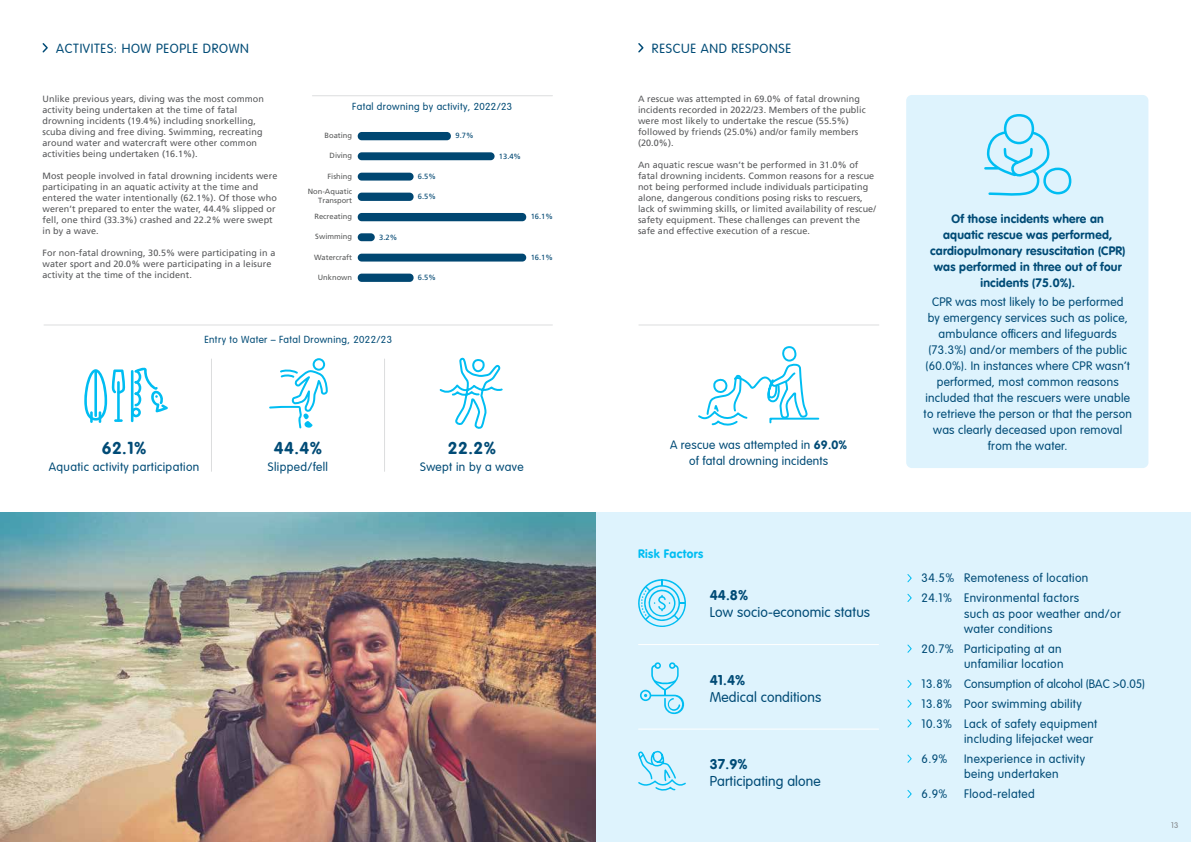
<style>
.page{position:relative;width:1191px;height:842px;background:#fff}
.page>*{position:absolute;margin:0;border:0;box-sizing:border-box;transform-origin:0 0}
.t1{font:700 17px "VAG Rounded LT Pro";color:#004b76}
.t2{font:300 14px "VAG Rounded LT Pro";letter-spacing:.01em;color:#004b76}
.t3{font:700 14px "VAG Rounded LT Pro";color:#004b76}
.t4{font:300 13px "VAG Rounded LT Pro";letter-spacing:.05em;color:#004b76}
.t5{font:300 12px/16px "VAG Rounded LT Pro";letter-spacing:.02em;color:#004b76}
.t6{font:700 12px/16px "VAG Rounded LT Pro";letter-spacing:.02em;color:#004b76;text-align:center}
.t7{font:700 12px "VAG Rounded LT Pro";letter-spacing:.035em;color:#00bdf2}
.t8{font:300 10px "VAG Rounded LT Pro";letter-spacing:.04em;color:#004b76}
.t9{font:9px/11px "Frutiger LT Pro";letter-spacing:.01em;color:#58595b}
.t10{font:300 8px "VAG Rounded LT Pro";color:#808285}
.t11{font:7.5px/9px "Frutiger";color:#595a5a;text-align:right}
.t12{font:7.5px "Frutiger";color:#004772}
.s1{font-weight:700}
</style>
<div class="page">
<div style="left:595px;top:512px;width:596px;height:330px;background:#def3fd"></div>
<img style="left:0;top:512px;width:595px;height:330px">
<hr style="left:312px;top:95px;width:240px;height:1px;background:#dcddde">
<hr style="left:44px;top:324px;width:508px;height:1px;background:#dcddde">
<hr style="left:211px;top:359px;width:1px;height:112px;background:#dcddde">
<hr style="left:384px;top:359px;width:1px;height:112px;background:#dcddde">
<svg style="left:269px;top:358px;width:59px;height:70px"></svg>
<svg style="left:439px;top:357px;width:64px;height:72px"></svg>
<svg style="left:84px;top:367px;width:84px;height:56px"></svg>
<svg style="left:358px;top:132px;width:168px;height:150px"></svg>
<div style="left:906px;top:95px;width:242px;height:373px;background:#def3fd;border-radius:6px"></div>
<svg style="left:984px;top:130px;width:88px;height:66px"></svg>
<div style="left:1004px;top:114px;width:30px;height:30px;border:3px solid #00bdf2;border-radius:50%"></div>
<svg style="left:907px;top:574px;width:5px;height:9px"></svg>
<svg style="left:907px;top:593px;width:5px;height:9px"></svg>
<svg style="left:907px;top:644px;width:5px;height:9px"></svg>
<svg style="left:907px;top:679px;width:5px;height:9px"></svg>
<svg style="left:907px;top:699px;width:5px;height:9px"></svg>
<svg style="left:907px;top:719px;width:5px;height:9px"></svg>
<svg style="left:907px;top:754px;width:5px;height:9px"></svg>
<svg style="left:907px;top:789px;width:5px;height:9px"></svg>
<hr style="left:639px;top:324px;width:240px;height:1px;background:#dcddde">
<svg style="left:696px;top:324px;width:124px;height:102px"></svg>
<svg style="left:42px;top:43px;width:6px;height:10px"></svg>
<svg style="left:638px;top:43px;width:6px;height:10px"></svg>
<hr style="left:638px;top:644px;width:240px;height:1px;background:#fff">
<hr style="left:638px;top:729px;width:240px;height:1px;background:#fff">
<svg style="left:638px;top:750px;width:48px;height:41px"></svg>
<svg style="left:638px;top:579px;width:48px;height:48px"></svg>
<svg style="left:640px;top:662px;width:44px;height:52px"></svg>
<h3 class="t4" style="left:56px;top:40px;width:194px">ACTIVITES: HOW PEOPLE DROWN</h3>
<h3 class="t4" style="left:652px;top:40px;width:141px">RESCUE AND RESPONSE</h3>
<p class="t9" style="left:43px;top:93px;width:223px">Unlike previous years, diving was the most common activity being undertaken at the time of fatal drowning incidents (19.4%) including snorkelling, scuba diving and free diving. Swimming, recreating around water and watercraft were other common activities being undertaken (16.1%).</p>
<p class="t9" style="left:43px;top:170px;width:236px">Most people involved in fatal drowning incidents were participating in an aquatic activity at the time and entered the water intentionally (62.1%). Of those who weren’t prepared to enter the water, 44.4% slipped or fell, one third (33.3%) crashed and 22.2% were swept in by a wave.</p>
<p class="t9" style="left:43px;top:247px;width:234px">For non-fatal drowning, 30.5% were participating in a water sport and 20.0% were participating in a leisure activity at the time of the incident.</p>
<p class="t8" style="left:352px;top:101px;width:162px">Fatal drowning by activity, 2022/23</p>
<p class="t11" style="left:324px;top:131px;width:29px">Boating</p>
<p class="t12" style="left:455px;top:131px;width:20px">9.7%</p>
<p class="t11" style="left:329px;top:151px;width:24px">Diving</p>
<p class="t12" style="left:499px;top:152px;width:24px">13.4%</p>
<p class="t11" style="left:327px;top:171px;width:26px">Fishing</p>
<p class="t12" style="left:418px;top:172px;width:20px">6.5%</p>
<p class="t11" style="left:308px;top:187px;width:46px">Non-Aquatic<br>Transport</p>
<p class="t12" style="left:418px;top:192px;width:20px">6.5%</p>
<p class="t11" style="left:314px;top:212px;width:39px">Recreating</p>
<p class="t11" style="left:315px;top:232px;width:38px">Swimming</p>
<p class="t12" style="left:379px;top:233px;width:20px">3.2%</p>
<p class="t11" style="left:314px;top:252px;width:40px">Watercraft</p>
<p class="t11" style="left:318px;top:272px;width:36px">Unknown</p>
<p class="t12" style="left:418px;top:273px;width:20px">6.5%</p>
<p class="t12" style="left:530px;top:212px;width:24px">16.1%</p>
<p class="t12" style="left:530px;top:253px;width:24px">16.1%</p>
<p class="t8" style="left:204px;top:333px;width:189px">Entry to Water – Fatal Drowning, 2022/23</p>
<h1 class="t1" style="left:102px;top:437px;width:46px">62.1%</h1>
<h3 class="t5" style="left:49px;top:459px;width:152px">Aquatic activity participation</h3>
<h1 class="t1" style="left:274px;top:437px;width:50px">44.4%</h1>
<h3 class="t5" style="left:268px;top:459px;width:62px">Slipped/fell</h3>
<h1 class="t1" style="left:448px;top:437px;width:50px">22.2%</h1>
<h3 class="t5" style="left:420px;top:459px;width:105px">Swept in by a wave</h3>
<p class="t9" style="left:638px;top:93px;width:229px">A rescue was attempted in 69.0% of fatal drowning incidents recorded in 2022/23. Members of the public were most likely to undertake the rescue (55.5%) followed by friends (25.0%) and/or family members (20.0%).</p>
<p class="t9" style="left:638px;top:159px;width:239px">An aquatic rescue wasn’t be performed in 31.0% of fatal drowning incidents. Common reasons for a rescue not being performed include individuals participating alone, dangerous conditions posing risks to rescuers, lack of swimming skills, or limited availability of rescue/ safety equipment. These challenges can prevent the safe and effective execution of a rescue.</p>
<h3 class="t5" style="left:670px;top:437px;width:179px;text-align:center">A rescue was attempted in <span class="s1">69.0% </span>of fatal drowning incidents</h3>
<h3 class="t7" style="left:638px;top:546px;width:67px">Risk Factors</h3>
<h2 class="t3" style="left:709px;top:586px;width:40px">44.8%</h2>
<h2 class="t2" style="left:709px;top:604px;width:162px">Low socio-economic status</h2>
<h2 class="t3" style="left:709px;top:671px;width:37px">41.4%</h2>
<h2 class="t2" style="left:709px;top:688px;width:113px">Medical conditions</h2>
<h2 class="t3" style="left:709px;top:756px;width:39px">37.9%</h2>
<h2 class="t2" style="left:709px;top:773px;width:113px">Participating alone</h2>
<h3 class="t6" style="left:930px;top:211px;width:197px">Of those incidents where an aquatic rescue was performed, cardiopulmonary resuscitation (CPR) was performed in three out of four incidents (75.0%).</h3>
<p class="t5" style="left:923px;top:294px;width:210px;text-align:center">CPR was most likely to be performed<br>by emergency services such as police, ambulance officers and lifeguards (73.3%) and/or members of the public (60.0%). In instances where CPR wasn’t performed, most common reasons included that the rescuers were unable to retrieve the person or that the person was clearly deceased upon removal from the water.</p>
<h3 class="t5" style="left:921px;top:568px;width:168px;line-height:19.8px">34.5% Remoteness of location<br>24.1% Environmental factors</h3>
<h3 class="t5" style="left:964px;top:606px;width:158px;line-height:15.5px">such as poor weather and/or water conditions</h3>
<h3 class="t5" style="left:921px;top:641px;width:143px;line-height:15.5px;text-align:right">20.7% Participating at an unfamiliar location</h3>
<h3 class="t5" style="left:921px;top:674px;width:225px;line-height:19.8px">13.8% Consumption of alcohol (BAC &gt;0.05)<br>13.8% Poor swimming ability<br>10.3% Lack of safety equipment</h3>
<h3 class="t5" style="left:964px;top:731px;width:131px">including lifejacket wear</h3>
<h3 class="t5" style="left:921px;top:751px;width:27px">6.9%</h3>
<h3 class="t5" style="left:964px;top:751px;width:122px;line-height:15.5px">Inexperience in activity being undertaken</h3>
<h3 class="t5" style="left:921px;top:786px;width:27px">6.9%</h3>
<h3 class="t5" style="left:964px;top:786px;width:72px">Flood-related</h3>
<p class="t10" style="left:1171px;top:820px;width:9px">13</p>
</div>
